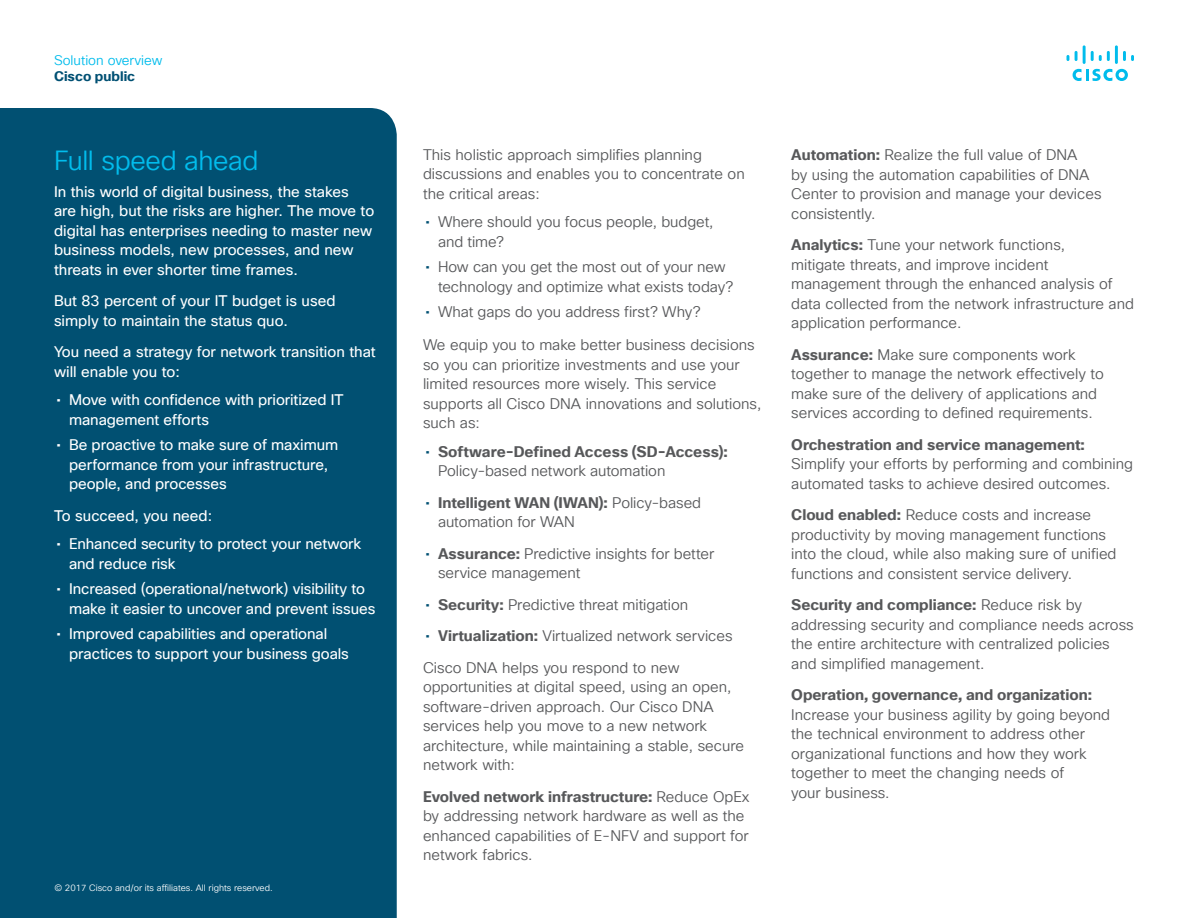
<style>
.page{position:relative;width:1188px;height:918px;background:#fff}
.page>*{position:absolute;margin:0;border:0;box-sizing:border-box;transform-origin:0 0}
.Subhead2_Blue{font:27px "Cisco Sans TT Light";letter-spacing:-.015em;color:#01bcec}
.Body{font:15px/19.5px "Cisco Sans TT Light";color:#57585a}
.Body_White{font:15px/19.5px "Cisco Sans TT";letter-spacing:-.005em;color:#fff}
.t1{font:700 15px/19.5px "Cisco Sans TT";color:#57585a}
.t2{font:13.5px "Cisco Sans TT Light";color:#01bcec}
.t3{font:700 13.5px "Cisco Sans TT";color:#005073}
.Footer_white{font:9px "Cisco Sans TT Light";color:#fff}
.s1{font-family:"Cisco Sans TT";color:#005073}
.s2{font-weight:400;color:#005073}
.s3{font-family:"Cisco Sans TT Light";font-weight:400}
.s4{font-family:"Cisco Sans TT";font-weight:700}
</style>
<div class="page">
<svg style="left:1073px;top:69px;width:55px;height:12px"></svg>
<svg style="left:1067px;top:55px;width:2px;height:6px"></svg>
<svg style="left:1075px;top:51px;width:3px;height:10px"></svg>
<hr style="left:1083px;top:45px;width:3px;height:19px;background:#01bcec">
<svg style="left:1091px;top:51px;width:19px;height:10px"></svg>
<hr style="left:1115px;top:45px;width:3px;height:19px;background:#01bcec">
<svg style="left:1123px;top:51px;width:11px;height:10px"></svg>
<div style="left:0;top:108px;width:397px;height:810px;background:#015072"></div>
<p class="t2" style="left:54px;top:51px;width:110px">Solution overview</p>
<p class="t3" style="left:54px;top:67px;width:83px">Cisco public</p>
<p class="Subhead2_Blue" style="left:54px;top:143px;width:206px">Full speed ahead</p>
<p class="Body_White" style="left:54px;top:182px;width:322px">In this world of digital business, the stakes are high, but the risks are higher. The move to digital has enterprises needing to master new business models, new processes, and new threats in ever shorter time frames.</p>
<p class="Body_White" style="left:54px;top:292px;width:283px">But 83 percent of your IT budget is used simply to maintain the status quo.</p>
<p class="Body_White" style="left:54px;top:343px;width:323px">You need a strategy for network transition that will enable you to:</p>
<p class="Body_White" style="left:69px;top:391px;width:276px;text-indent:-13px">• Move with confidence with prioritized IT management efforts</p>
<p class="Body_White" style="left:69px;top:436px;width:271px;text-indent:-13px">• Be proactive to make sure of maximum performance from your infrastructure, people, and processes</p>
<p class="Body_White" style="left:54px;top:506px;width:160px">To succeed, you need:</p>
<p class="Body_White" style="left:69px;top:535px;width:294px;text-indent:-13px">• Enhanced security to protect your network and reduce risk</p>
<p class="Body_White" style="left:69px;top:580px;width:308px;text-indent:-13px">• Increased (operational/network) visibility to make it easier to uncover and prevent issues</p>
<p class="Body_White" style="left:69px;top:625px;width:281px;text-indent:-13px">• Improved capabilities and operational practices to support your business goals</p>
<p class="Footer_white" style="left:54px;top:882px;width:220px">© 2017 Cisco and/or its affiliates. All rights reserved.</p>
<p class="Body" style="left:423px;top:145px;width:323px">This holistic approach simplifies planning discussions and enables you to concentrate on the critical areas:</p>
<p class="Body" style="left:438px;top:213px;width:277px;text-indent:-13px"><span class="s1">•</span> Where should you focus people, budget, and time?</p>
<p class="Body" style="left:438px;top:258px;width:297px;text-indent:-13px"><span class="s1">•</span> How can you get the most out of your new technology and optimize what exists today?</p>
<p class="Body" style="left:425px;top:303px;width:277px"><span class="s1">•</span> What gaps do you address first? Why?</p>
<p class="Body" style="left:423px;top:336px;width:340px">We equip you to make better business decisions so you can prioritize investments and use your limited resources more wisely. This service supports all Cisco DNA innovations and solutions, such as:</p>
<p class="t1" style="left:438px;top:442px;width:291px;text-indent:-13px"><span class="s2">•</span> Software-Defined Access (SD-Access):<br><span class="s3">Policy-based network automation</span></p>
<p class="Body" style="left:438px;top:493px;width:265px;text-indent:-13px"><span class="s1">•</span> <span class="s4">Intelligent WAN (IWAN):</span> Policy-based automation for WAN</p>
<p class="Body" style="left:438px;top:544px;width:278px;text-indent:-13px"><span class="s1">•</span> <span class="s4">Assurance:</span> Predictive insights for better service management</p>
<p class="Body" style="left:425px;top:595px;width:264px"><span class="s1">•</span> <span class="s4">Security:</span> Predictive threat mitigation</p>
<p class="Body" style="left:425px;top:627px;width:309px"><span class="s1">•</span> <span class="s4">Virtualization:</span> Virtualized network services</p>
<p class="Body" style="left:423px;top:658px;width:323px">Cisco DNA helps you respond to new opportunities at digital speed, using an open, software-driven approach. Our Cisco DNA services help you move to a new network architecture, while maintaining a stable, secure network with:</p>
<p class="Body" style="left:423px;top:787px;width:328px"><span class="s4">Evolved network infrastructure:</span> Reduce OpEx by addressing network hardware as well as the enhanced capabilities of E-NFV and support for network fabrics.</p>
<p class="Body" style="left:791px;top:146px;width:312px"><span class="s4">Automation:</span> Realize the full value of DNA<br>by using the automation capabilities of DNA Center to provision and manage your devices consistently.</p>
<p class="Body" style="left:791px;top:236px;width:344px"><span class="s4">Analytics:</span> Tune your network functions,<br>mitigate threats, and improve incident management through the enhanced analysis of data collected from the network infrastructure and application performance.</p>
<p class="Body" style="left:791px;top:345px;width:314px"><span class="s4">Assurance:</span> Make sure components work together to manage the network effectively to make sure of the delivery of applications and services according to defined requirements.</p>
<p class="Body" style="left:791px;top:435px;width:343px"><span class="s4">Orchestration and service management:<br></span>Simplify your efforts by performing and combining automated tasks to achieve desired outcomes.</p>
<p class="Body" style="left:791px;top:506px;width:327px"><span class="s4">Cloud enabled:</span> Reduce costs and increase productivity by moving management functions into the cloud, while also making sure of unified functions and consistent service delivery.</p>
<p class="Body" style="left:791px;top:596px;width:344px"><span class="s4">Security and compliance:</span> Reduce risk by addressing security and compliance needs across the entire architecture with centralized policies and simplified management.</p>
<p class="Body" style="left:791px;top:686px;width:320px"><span class="s4">Operation, governance, and organization:<br></span>Increase your business agility by going beyond the technical environment to address other organizational functions and how they work together to meet the changing needs of<br>your business.</p>
</div>
